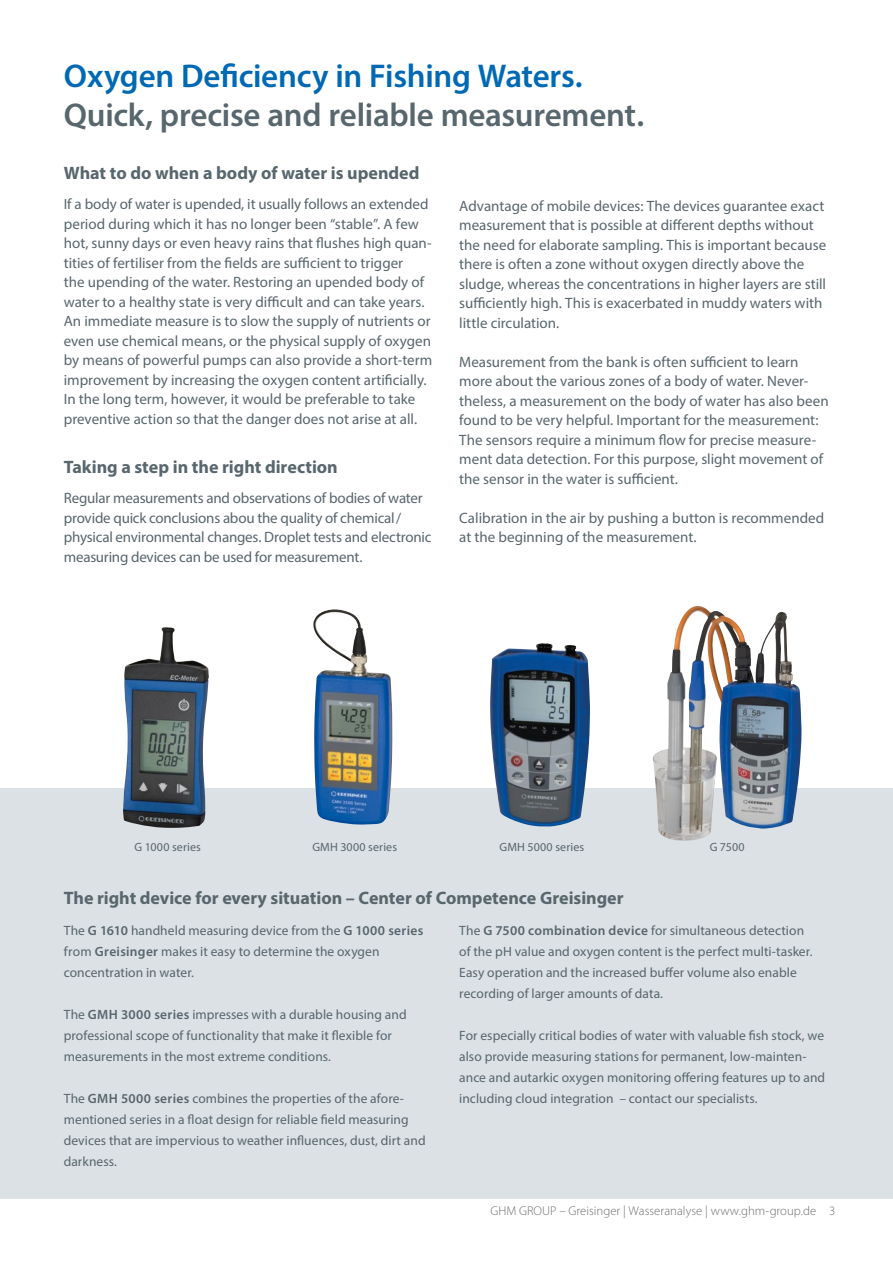
<style>
.page{position:relative;width:893px;height:1263px;background:#fff}
.page>*{position:absolute;margin:0;border:0;box-sizing:border-box;transform-origin:0 0}
.t1{font:600 33px "Myriad Pro";letter-spacing:-.01em;color:#58666d}
.t2{font:600 33px "Myriad Pro";letter-spacing:-.01em;color:#0069b4}
.t3{font:700 18px "Myriad Pro";color:#58666d}
.t4{font:15px/19.5px "Myriad Pro";color:#58666d}
.t5{font:13.5px/21px "Myriad Pro";letter-spacing:.005em;color:#58666d}
.t6{font:300 12.75px "Myriad Pro";color:#706f6f}
.t7{font:12px "Myriad Pro";letter-spacing:.01em;color:#58666d}
.s1{font-weight:600}
</style>
<div class="page">
<div style="left:0;top:788px;width:893px;height:411px;background:#dce1e5"></div>
<img style="left:123px;top:627px;width:86px;height:201px">
<img style="left:313px;top:609px;width:80px;height:216px">
<img style="left:490px;top:643px;width:100px;height:183px">
<img style="left:653px;top:606px;width:148px;height:235px">
<h1 class="t2" style="left:64px;top:55px;width:520px">Oxygen Deficiency in Fishing Waters.</h1>
<h1 class="t1" style="left:64px;top:94px;width:582px">Quick, precise and reliable measurement.</h1>
<p class="t3" style="left:64px;top:161px;width:357px">What to do when a body of water is upended</p>
<p class="t4" style="left:64px;top:194px;width:370px">If a body of water is upended, it usually follows an extended period during which it has no longer been “stable”. A few hot, sunny days or even heavy rains that flushes high quan&shy;tities of fertiliser from the fields are sufficient to trigger<br>the upending of the water. Restoring an upended body of water to a healthy state is very difficult and can take years.<br>An immediate measure is to slow the supply of nutrients or even use chemical means, or the physical supply of oxygen by means of powerful pumps can also provide a short-term improvement by increasing the oxygen content artificially.<br>In the long term, however, it would be preferable to take preventive action so that the danger does not arise at all.</p>
<p class="t3" style="left:64px;top:455px;width:276px">Taking a step in the right direction</p>
<p class="t4" style="left:64px;top:488px;width:369px">Regular measurements and observations of bodies of water provide quick conclusions abou the quality of chemical/ physical environmental changes. Droplet tests and electronic measuring devices can be used for measurement.</p>
<p class="t4" style="left:459px;top:196px;width:368px">Advantage of mobile devices: The devices guarantee exact measurement that is possible at different depths without the need for elaborate sampling. This is important because there is often a zone without oxygen directly above the sludge, whereas the concentrations in higher layers are still sufficiently high. This is exacerbated in muddy waters with little circulation.</p>
<p class="t4" style="left:459px;top:352px;width:371px">Measurement from the bank is often sufficient to learn more about the various zones of a body of water. Never&shy;theless, a measurement on the body of water has also been found to be very helpful. Important for the measurement:<br>The sensors require a minimum flow for precise measure&shy;ment data detection. For this purpose, slight movement of the sensor in the water is sufficient.</p>
<p class="t4" style="left:459px;top:508px;width:367px">Calibration in the air by pushing a button is recommended at the beginning of the measurement.</p>
<p class="t7" style="left:134px;top:840px;width:68px">G 1000 series</p>
<p class="t7" style="left:312px;top:840px;width:86px">GMH 3000 series</p>
<p class="t7" style="left:500px;top:840px;width:86px">GMH 5000 series</p>
<p class="t7" style="left:710px;top:840px;width:36px">G 7500</p>
<p class="t3" style="left:64px;top:886px;width:561px">The right device for every situation – Center of Competence Greisinger</p>
<p class="t5" style="left:64px;top:920px;width:361px">The <span class="s1">G 1610</span> handheld measuring device from the <span class="s1">G 1000 series </span>from <span class="s1">Greisinger</span> makes it easy to determine the oxygen concentration in water.</p>
<p class="t5" style="left:64px;top:1004px;width:344px">The <span class="s1">GMH 3000 series</span> impresses with a durable housing and professional scope of functionality that make it flexible for measurements in the most extreme conditions.</p>
<p class="t5" style="left:64px;top:1088px;width:363px">The <span class="s1">GMH 5000 series</span> combines the properties of the afore&shy;mentioned series in a float design for reliable field measuring devices that are impervious to weather influences, dust, dirt and darkness.</p>
<p class="t5" style="left:459px;top:920px;width:355px">The <span class="s1">G 7500 combination device</span> for simultaneous detection of the pH value and oxygen content is the perfect multi-tasker.<br>Easy operation and the increased buffer volume also enable recording of larger amounts of data.</p>
<p class="t5" style="left:459px;top:1025px;width:367px">For especially critical bodies of water with valuable fish stock, we also provide measuring stations for permanent, low-mainten&shy;ance and autarkic oxygen monitoring offering features up to and including cloud integration – contact our specialists.</p>
<p class="t6" style="left:490px;top:1203px;width:347px">GHM GROUP – Greisinger | Wasseranalyse | www.ghm-group.de 3</p>
</div>
